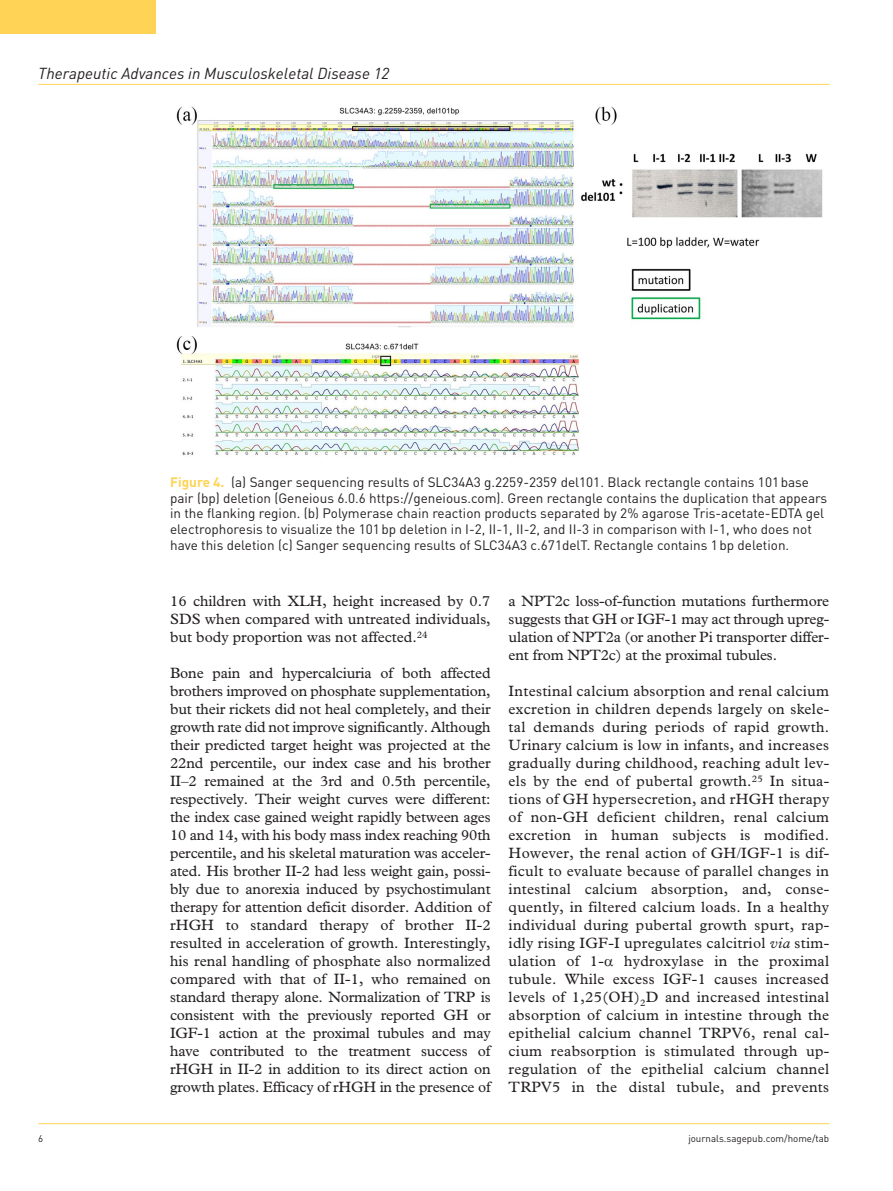
<style>
.page{position:relative;width:893px;height:1191px;background:#fff}
.page>*{position:absolute;margin:0;border:0;box-sizing:border-box;transform-origin:0 0}
.t1{font:italic 15.75px "DIN";color:#231f20}
.t2{font:15px/18px "Plantin Std";color:#231f20;text-align:justify}
.t3{font:13.5px/15.8px "DIN";color:#231f20}
.t4{font:9.75px "DIN";color:#231f20}
.s1{font-weight:700;color:#fed356}
.s2{font-style:italic}
</style>
<div class="page">
<hr style="left:38px;top:84px;width:791px;height:1px;background:#fed356">
<hr style="left:38px;top:1123px;width:791px;height:1px;background:#fed356">
<div style="left:0;top:0;width:155px;height:34px;background:#fed356"></div>
<img style="left:176px;top:106px;width:647px;height:349px">
<p class="t1" style="left:38px;top:63px;width:353px">Therapeutic Advances in Musculoskeletal Disease 12</p>
<p class="t3" style="left:170px;top:474px;width:659px"><span class="s1">Figure 4.</span> (a) Sanger sequencing results of SLC34A3 g.2259-2359 del101. Black rectangle contains 101base pair (bp) deletion (Geneious 6.0.6 https://geneious.com). Green rectangle contains the duplication that appears in the flanking region. (b) Polymerase chain reaction products separated by 2% agarose Tris-acetate-EDTA gel electrophoresis to visualize the 101bp deletion in I-2, II-1, II-2, and II-3 in comparison with I-1, who does not have this deletion (c) Sanger sequencing results of SLC34A3 c.671delT. Rectangle contains 1bp deletion.</p>
<p class="t2" style="left:170px;top:592px;width:322px">16 children with XLH, height increased by 0.7<br>SDS when compared with untreated individuals, but body proportion was not affected.<sup>24</sup></p>
<p class="t2" style="left:170px;top:664px;width:322px">Bone pain and hypercalciuria of both affected brothers improved on phosphate supplementation, but their rickets did not heal completely, and their growth rate did not improve significantly. Although their predicted target height was projected at the 22nd percentile, our index case and his brother II–2 remained at the 3rd and 0.5th percentile, respectively. Their weight curves were different: the index case gained weight rapidly between ages 10 and 14, with his body mass index reaching 90th percentile, and his skeletal maturation was acceler&shy;ated. His brother II-2 had less weight gain, possi&shy;bly due to anorexia induced by psychostimulant therapy for attention deficit disorder. Addition of rHGH to standard therapy of brother II-2 resulted in acceleration of growth. Interestingly, his renal handling of phosphate also normalized compared with that of II-1, who remained on standard therapy alone. Normalization of TRP is consistent with the previously reported GH or IGF-1 action at the proximal tubules and may have contributed to the treatment success of rHGH in II-2 in addition to its direct action on growth plates. Efficacy of rHGH in the presence of</p>
<p class="t2" style="left:509px;top:592px;width:322px">a NPT2c loss-of-function mutations furthermore suggests that GH or IGF-1 may act through upreg&shy;ulation of NPT2a (or another Pi transporter differ&shy;ent from NPT2c) at the proximal tubules.</p>
<p class="t2" style="left:509px;top:682px;width:322px">Intestinal calcium absorption and renal calcium excretion in children depends largely on skele&shy;tal demands during periods of rapid growth.<br>Urinary calcium is low in infants, and increases gradually during childhood, reaching adult lev&shy;els by the end of pubertal growth.<sup>25</sup> In situa&shy;tions of GH hypersecretion, and rHGH therapy of non-GH deficient children, renal calcium excretion in human subjects is modified.<br>However, the renal action of GH/IGF-1 is dif&shy;ficult to evaluate because of parallel changes in intestinal calcium absorption, and, conse&shy;quently, in filtered calcium loads. In a healthy individual during pubertal growth spurt, rap&shy;idly rising IGF-I upregulates calcitriol <span class="s2">via</span> stim&shy;ulation of 1-</p>
<p class="t2" style="left:509px;top:952px;width:322px;text-indent:115px">hydroxylase in the proximal tubule. While excess IGF-1 causes increased levels of 1,25(OH)<sub>2</sub>D and increased intestinal absorption of calcium in intestine through the epithelial calcium channel TRPV6, renal cal&shy;cium reabsorption is stimulated through up&shy;regulation of the epithelial calcium channel TRPV5 in the distal tubule, and prevents</p>
<p class="t4" style="left:38px;top:1132px;width:7px">6</p>
<p class="t4" style="left:688px;top:1132px;width:142px">journals.sagepub.com/home/tab</p>
</div>
